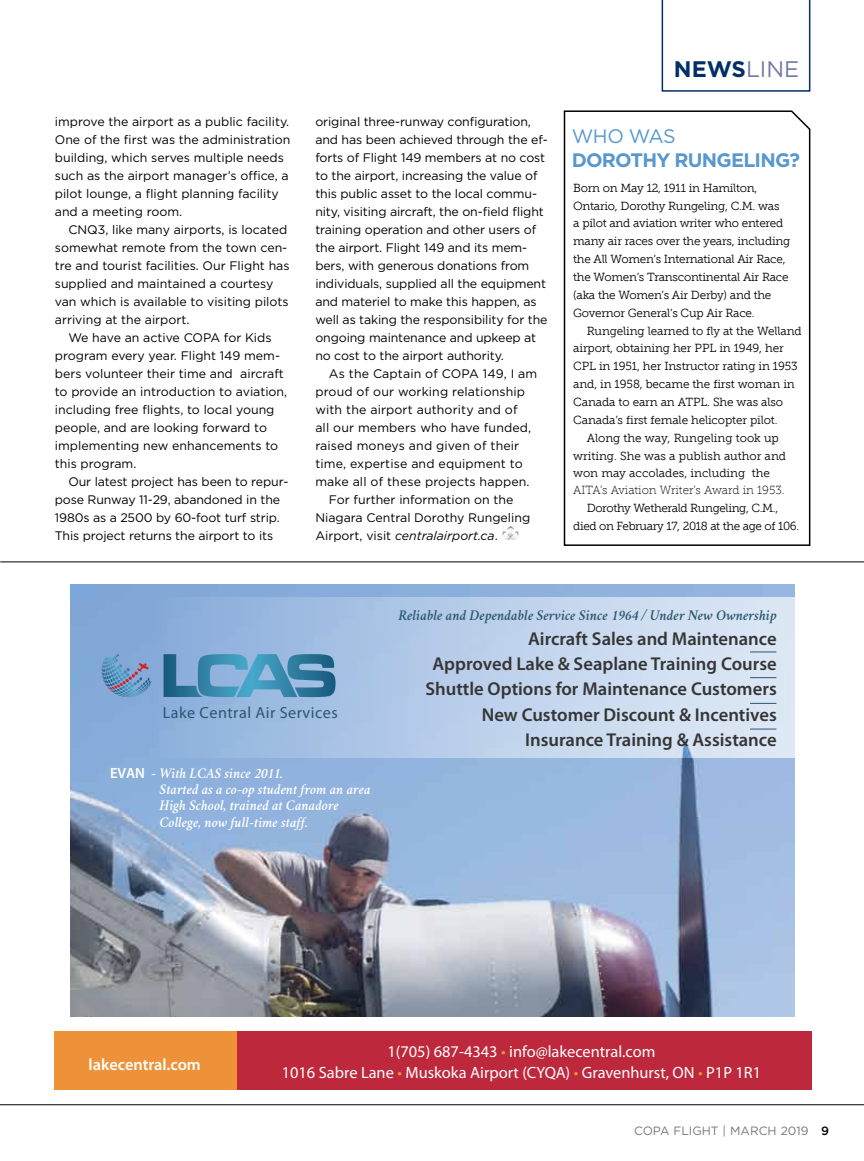
<style>
.page{position:relative;width:864px;height:1161px;background:#fff}
.page>*{position:absolute;margin:0;border:0;box-sizing:border-box;transform-origin:0 0}
.t1{font:700 22.5px "Gotham";color:#022f66}
.t2{font:700 19.5px "Gotham";letter-spacing:-.04em;color:#5898cb}
.t3{font:19.5px "Gotham";letter-spacing:-.025em;color:#5898cb}
.t4{font:600 18.6px/25.3px "Myriad Pro";color:#353535;text-align:right}
.t5{font:16.35px/20.9px "Myriad Pro";color:#fff;text-align:center}
.t6{font:600 16.35px "Myriad Pro";color:#fff}
.t7{font:16.2px "Myriad Pro";letter-spacing:.03em;color:#2a586d}
.t8{font:italic 600 14.85px/16.4px "Crimson";letter-spacing:-.005em;color:#fff}
.t9{font:italic 600 14.85px "Crimson";color:#2a586d}
.t10{font:12.3px/18px "Gotham";letter-spacing:-.01em;color:#000}
.t11{font:12.3px "Gotham";letter-spacing:.01em;color:#000}
.t12{font:italic 12.3px "Gotham";color:#000}
.t13{font:12px "Gotham";color:#77787b}
.t14{font:11.7px/17.9px "Museo Slab 300";letter-spacing:-.02em;color:#000}
.t15{font:11.7px "Museo Slab 300";color:#000}
.t16{font:11.7px "Museo Slab 100";color:#000}
.s1{font-style:normal}
.s2{font-weight:400;color:#7079a1}
.s3{font-family:"Myriad Pro";font-style:normal}
.s4{color:#ed9238}
.s5{font-weight:500;color:#000}
</style>
<div class="page">
<hr style="left:0;top:1104px;width:864px;height:1px;background:#000">
<svg style="left:563px;top:110px;width:248px;height:436px"></svg>
<svg style="left:662px;top:0;width:148px;height:92px"></svg>
<hr style="left:0;top:562px;width:864px;height:1px;background:#000">
<img style="left:71px;top:585px;width:723px;height:432px">
<div style="left:71px;top:598px;width:724px;height:160px;background:linear-gradient(to right,#80a6d7,#e3ecf7)"></div>
<div style="left:55px;top:1031px;width:182px;height:59px;background:#ed9238"></div>
<div style="left:237px;top:1031px;width:575px;height:59px;background:#be283c"></div>
<svg style="left:102px;top:654px;width:49px;height:44px;background:#7598c3"></svg>
<svg style="left:164px;top:654px;width:172px;height:43px;background:#5594b9"></svg>
<svg style="left:750px;top:652px;width:26px;height:1px"></svg>
<svg style="left:750px;top:677px;width:26px;height:1px"></svg>
<svg style="left:750px;top:703px;width:26px;height:1px"></svg>
<svg style="left:750px;top:729px;width:26px;height:1px"></svg>
<img style="left:502px;top:527px;width:16px;height:13px">
<p class="t10" style="left:55px;top:112px;width:237px">improve the airport as a public facility.<br>One of the first was the administration building, which serves multiple needs such as the airport manager’s office, a pilot lounge, a flight planning facility and a meeting room.</p>
<p class="t10" style="left:55px;top:220px;width:236px;text-indent:14px">CN Q3, like many airports, is located somewhat remote from the town cen&shy;tre and tourist facilities. Our Flight has supplied and maintained a courtesy van which is available to visiting pilots arriving at the airport.</p>
<p class="t10" style="left:55px;top:328px;width:234px;text-indent:14px">We have an active COPA for Kids program every year. Flight 149 mem&shy;bers volunteer their time and aircraft to provide an introduction to aviation, including free flights, to local young people, and are looking forward to implementing new enhancements to this program.</p>
<p class="t10" style="left:55px;top:473px;width:235px;text-indent:14px">Our latest project has been to repur&shy;pose Runway 11-29, abandoned in the 1980s as a 2500 by 60-foot turf strip.<br>This project returns the airport to its</p>
<p class="t10" style="left:315px;top:112px;width:234px">original three-runway configuration, and has been achieved through the ef&shy;forts of Flight 149 members at no cost to the airport, increasing the value of this public asset to the local commu&shy;nity, visiting aircraft, the on-field flight training operation and other users of the airport. Flight 149 and its mem&shy;bers, with generous donations from individuals, supplied all the equipment and materiel to make this happen, as well as taking the responsibility for the ongoing maintenance and upkeep at no cost to the airport authority.</p>
<p class="t11" style="left:329px;top:366px;width:210px">As the Captain of COPA 149, I am</p>
<p class="t11" style="left:315px;top:384px;width:211px">proud of our working relationship</p>
<p class="t11" style="left:315px;top:402px;width:204px">with the airport authority and of</p>
<p class="t10" style="left:315px;top:418px;width:217px">all our members who have funded,</p>
<p class="t10" style="left:315px;top:436px;width:205px">raised moneys and given of their</p>
<p class="t11" style="left:315px;top:456px;width:209px">time, expertise and equipment to</p>
<p class="t11" style="left:315px;top:474px;width:216px">make all of these projects happen.</p>
<p class="t10" style="left:329px;top:491px;width:186px">For further information on the</p>
<p class="t10" style="left:315px;top:509px;width:216px">N iagara Central Dorothy Rungeling</p>
<p class="t12" style="left:315px;top:528px;width:184px"><span class="s1">Airport, visit</span> centralairport.ca<span class="s1">.</span></p>
<h1 class="t1" style="left:674px;top:54px;width:127px">NEWS<span class="s2">line</span></h1>
<h2 class="t3" style="left:572px;top:124px;width:103px">Who Was</h2>
<h2 class="t2" style="left:572px;top:148px;width:230px">DOROTHY RUNGELING?</h2>
<p class="t14" style="left:573px;top:179px;width:219px">Born on May 12, 1911 in Hamilton, Ontario, Dorothy Rungeling, C.M. was<br>a pilot and aviation writer who entered many air races over the years, including the All Women’s International Air Race, the Women’s Transcontinental Air Race (aka the Women’s Air Derby) and the Governor General’s Cup Air Race.</p>
<p class="t14" style="left:587px;top:322px;width:217px">Rungeling learned to fly at the Welland</p>
<p class="t14" style="left:573px;top:340px;width:212px">airport, obtaining her PPL in 1949, her</p>
<p class="t14" style="left:573px;top:357px;width:226px">CPL in 1951, her Instructor rating in 1953</p>
<p class="t14" style="left:573px;top:375px;width:223px">and, in 1958, became the first woman in</p>
<p class="t14" style="left:573px;top:393px;width:211px">Canada to earn an ATPL. She was also</p>
<p class="t14" style="left:573px;top:411px;width:206px">Canada’s first female helicopter pilot.</p>
<p class="t15" style="left:587px;top:431px;width:194px">Along the way, Rungeling took up</p>
<p class="t15" style="left:573px;top:449px;width:214px">writing. She was a publish author and</p>
<p class="t15" style="left:573px;top:467px;width:198px">won may accolades, including the</p>
<p class="t16" style="left:573px;top:484px;width:213px">AITA’s Aviation Writer’s Award in 1953.</p>
<p class="t14" style="left:573px;top:499px;width:228px;text-indent:14px">Dorothy Wetherald Rungeling, C.M., died on February 17, 2018 at the age of 106.</p>
<p class="t9" style="left:398px;top:607px;width:380px">Reliable and Dependable Service Since 1964 / Under New Ownership</p>
<h3 class="t7" style="left:163px;top:703px;width:177px">Lake Central Air Services</h3>
<p class="t8" style="left:160px;top:765px;width:213px;text-indent:-49px"><span class="s3">EVAN</span> - With LCAS since 2011.<br>Started as a co-op student from an area<br>High School, trained at Canadore<br>College, now full-time staff.</p>
<h3 class="t4" style="left:426px;top:625px;width:353px">Aircraft Sales and Maintenance<br>Approved Lake &amp; Seaplane Training Course Shuttle Options for Maintenance Customers New Customer Discount &amp; Incentives Insurance Training &amp; Assistance</h3>
<h3 class="t6" style="left:89px;top:1054px;width:114px">lakecentral.com</h3>
<h3 class="t5" style="left:282px;top:1041px;width:481px">1(705) 687-4343 <span class="s4">•</span> info@lakecentral.com<br>1016 Sabre Lane <span class="s4">•</span> Muskoka Airport (CYQA) <span class="s4">•</span> Gravenhurst, ON <span class="s4">•</span> P1P 1R1</h3>
<p class="t13" style="left:634px;top:1123px;width:196px">copa flight | march 2019 <span class="s5">9</span></p>
</div>
